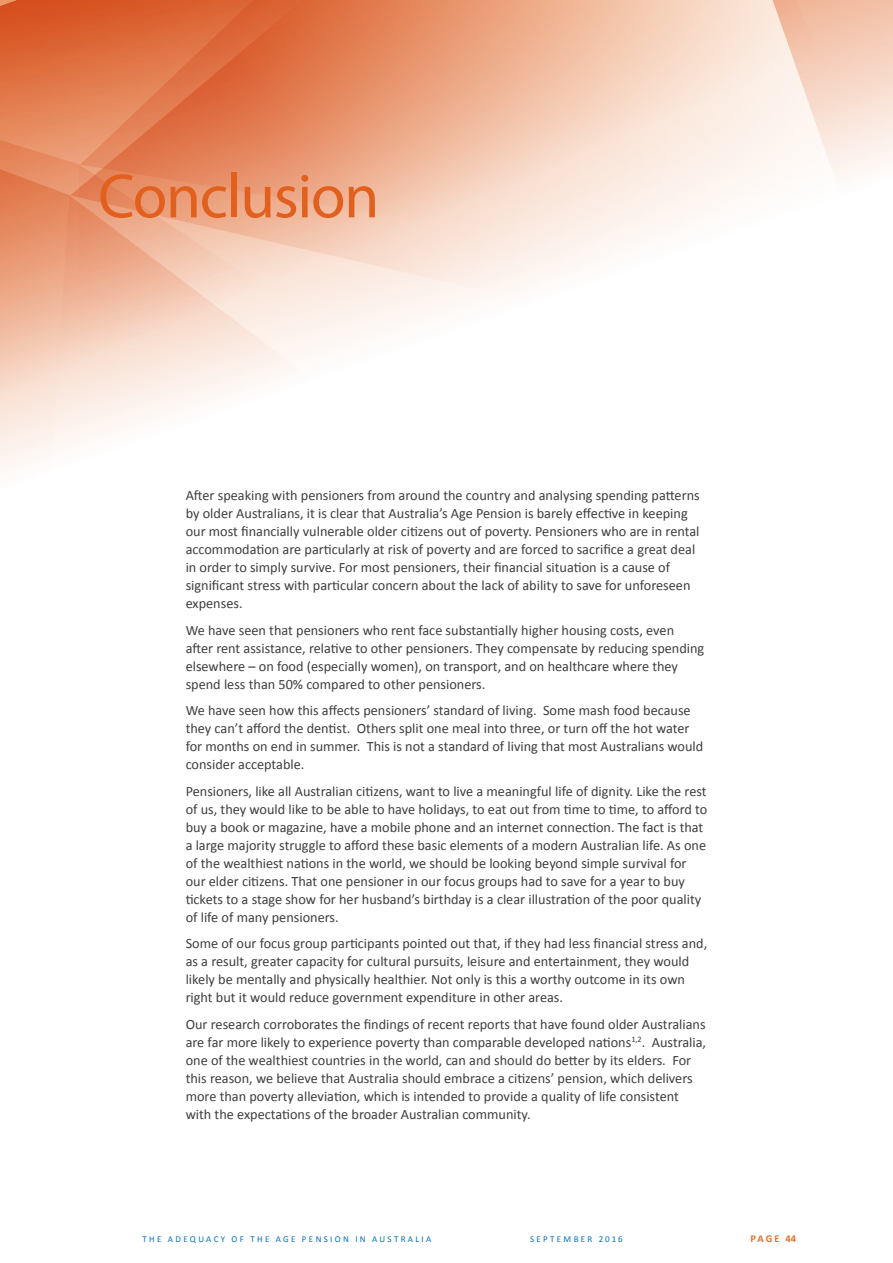
<style>
.page{position:relative;width:893px;height:1263px;background:#fff}
.page>*{position:absolute;margin:0;border:0;box-sizing:border-box;transform-origin:0 0}
.section_title{font:63px "Myriad Pro";letter-spacing:-.02em;color:#e1601e}
.bodytext{font:14.25px/18px "Calibri";color:#3e3e3f}
.t1{font:700 10.5px "Calibri";letter-spacing:.16em;color:#e46f2e}
.t2{font:9px "Calibri";letter-spacing:.26em;color:#0970b9}
</style>
<div class="page">
<svg style="left:70px;top:0;width:823px;height:195px;background:#eeb194"></svg>
<svg style="left:79px;top:195px;width:654px;height:245px"></svg>
<svg style="left:0;top:47px;width:79px;height:423px;background:#edab8c"></svg>
<p class="section_title" style="left:98px;top:157px;width:283px">Conclusion</p>
<p class="bodytext" style="left:186px;top:487px;width:516px">After speaking with pensioners from around the country and analysing spending patterns by older Australians, it is clear that Australia’s Age Pension is barely effective in keeping our most financially vulnerable older citizens out of poverty. Pensioners who are in rental accommodation are particularly at risk of poverty and are forced to sacrifice a great deal in order to simply survive. For most pensioners, their financial situation is a cause of significant stress with particular concern about the lack of ability to save for unforeseen expenses.</p>
<p class="bodytext" style="left:186px;top:621px;width:520px">We have seen that pensioners who rent face substantially higher housing costs, even after rent assistance, relative to other pensioners. They compensate by reducing spending elsewhere – on food (especially women), on transport, and on healthcare where they spend less than 50% compared to other pensioners.</p>
<p class="bodytext" style="left:186px;top:702px;width:519px">We have seen how this affects pensioners’ standard of living. Some mash food because they can’t afford the dentist. Others split one meal into three, or turn off the hot water for months on end in summer. This is not a standard of living that most Australians would consider acceptable.</p>
<p class="bodytext" style="left:186px;top:782px;width:523px">Pensioners, like all Australian citizens, want to live a meaningful life of dignity. Like the rest of us, they would like to be able to have holidays, to eat out from time to time, to afford to buy a book or magazine, have a mobile phone and an internet connection. The fact is that a large majority struggle to afford these basic elements of a modern Australian life. As one of the wealthiest nations in the world, we should be looking beyond simple survival for our elder citizens. That one pensioner in our focus groups had to save for a year to buy tickets to a stage show for her husband’s birthday is a clear illustration of the poor quality of life of many pensioners.</p>
<p class="bodytext" style="left:186px;top:935px;width:523px">Some of our focus group participants pointed out that, if they had less financial stress and, as a result, greater capacity for cultural pursuits, leisure and entertainment, they would likely be mentally and physically healthier. Not only is this a worthy outcome in its own right but it would reduce government expenditure in other areas.</p>
<p class="bodytext" style="left:186px;top:1015px;width:522px">Our research corroborates the findings of recent reports that have found older Australians are far more likely to experience poverty than comparable developed nations<sup>1,2</sup>. Australia, one of the wealthiest countries in the world, can and should do better by its elders. For this reason, we believe that Australia should embrace a citizens’ pension, which delivers more than poverty alleviation, which is intended to provide a quality of life consistent with the expectations of the broader Australian community.</p>
<p class="t2" style="left:143px;top:1233px;width:290px">THE ADEQUACY OF THE AGE PENSION IN AUSTRALIA</p>
<p class="t2" style="left:530px;top:1233px;width:94px">SEPTEMBER 2016</p>
<p class="t1" style="left:750px;top:1232px;width:47px">PAGE 44</p>
</div>
